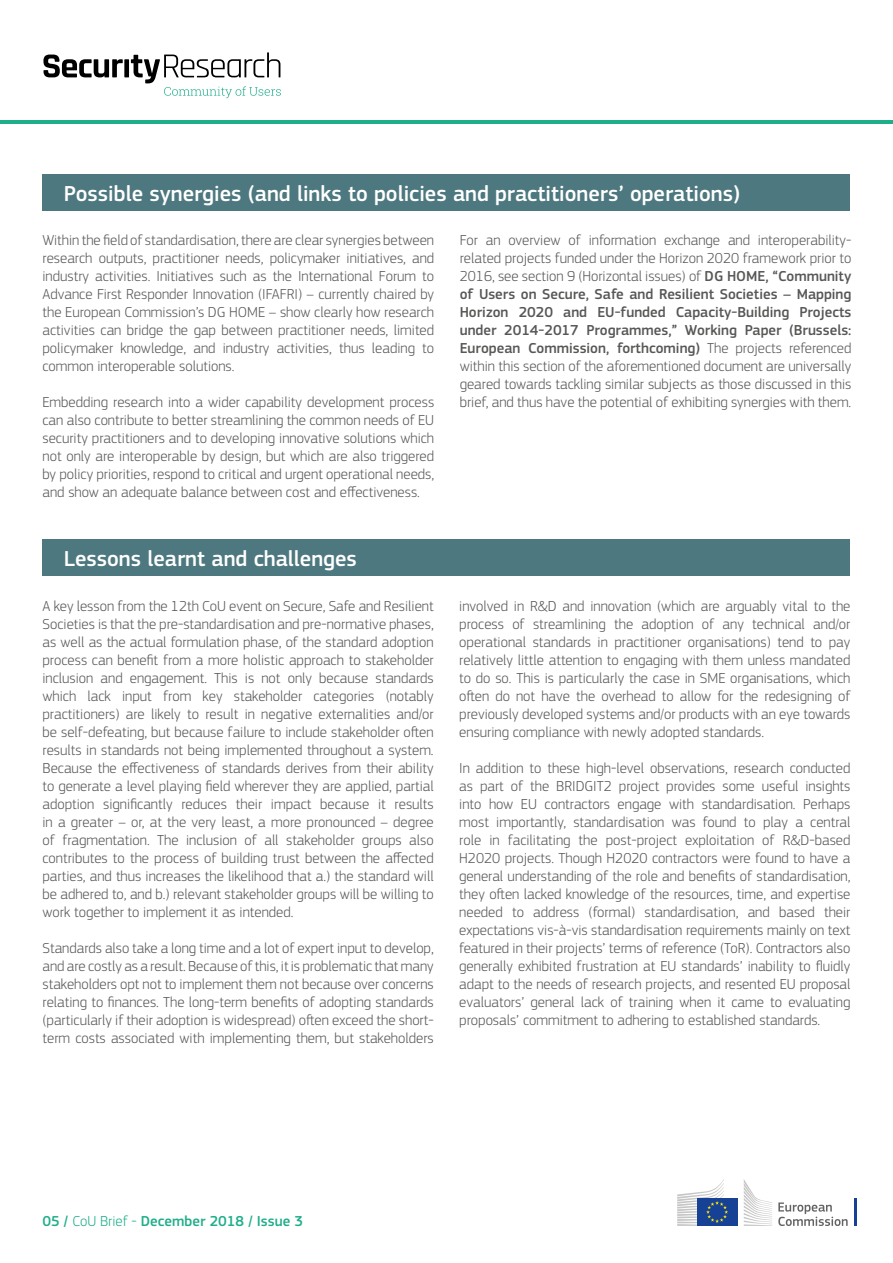
<style>
.page{position:relative;width:893px;height:1263px;background:#fff}
.page>*{position:absolute;margin:0;border:0;box-sizing:border-box;transform-origin:0 0}
.t1{font:500 22.5px "EC Square Sans Pro";color:#fff}
.t2{font:300 15px/18px "EC Square Sans Pro";color:#575756;text-align:justify}
.t3{font:500 15px "EC Square Sans Pro";color:#1fae8a}
.s1{font-weight:500}
.s2{font-weight:300}
</style>
<div class="page">
<hr style="left:0;top:120px;width:893px;height:3px;background:#1fae8a">
<svg style="left:43px;top:52px;width:238px;height:46px"></svg>
<svg style="left:778px;top:1202px;width:70px;height:24px"></svg>
<hr style="left:854px;top:1198px;width:2px;height:28px;background:#164194">
<svg style="left:744px;top:1180px;width:28px;height:46px"></svg>
<div style="left:697px;top:1198px;width:40px;height:28px;background:#164194"></div>
<svg style="left:677px;top:1179px;width:51px;height:47px"></svg>
<div style="left:43px;top:174px;width:807px;height:36px;background:#4e787f"></div>
<div style="left:43px;top:540px;width:807px;height:36px;background:#4e787f"></div>
<h1 class="t1" style="left:64px;top:180px;width:678px">Possible synergies (and links to policies and practitioners’ operations)</h1>
<p class="t2" style="left:43px;top:231px;width:393px">Within the field of standardisation, there are clear synergies between research outputs, practitioner needs, policymaker initiatives, and industry activities. Initiatives such as the International Forum to Advance First Responder Innovation (IFAFRI) – currently chaired by the European Commission’s DG HOME – show clearly how research activities can bridge the gap between practitioner needs, limited policymaker knowledge, and industry activities, thus leading to common interoperable solutions.</p>
<p class="t2" style="left:43px;top:393px;width:393px">Embedding research into a wider capability development process can also contribute to better streamlining the common needs of EU security practitioners and to developing innovative solutions which not only are interoperable by design, but which are also triggered by policy priorities, respond to critical and urgent operational needs, and show an adequate balance between cost and effectiveness.</p>
<h1 class="t1" style="left:64px;top:546px;width:295px">Lessons learnt and challenges</h1>
<p class="t2" style="left:43px;top:597px;width:393px">A key lesson from the 12th CoU event on Secure, Safe and Resilient Societies is that the pre-standardisation and pre-normative phases, as well as the actual formulation phase, of the standard adoption process can benefit from a more holistic approach to stakeholder inclusion and engagement. This is not only because standards which lack input from key stakeholder categories (notably practitioners) are likely to result in negative externalities and/or be self-defeating, but because failure to include stakeholder often results in standards not being implemented throughout a system.<br>Because the effectiveness of standards derives from their ability to generate a level playing field wherever they are applied, partial adoption significantly reduces their impact because it results in a greater – or, at the very least, a more pronounced – degree of fragmentation. The inclusion of all stakeholder groups also contributes to the process of building trust between the affected parties, and thus increases the likelihood that a.) the standard will be adhered to, and b.) relevant stakeholder groups will be willing to work together to implement it as intended.</p>
<p class="t2" style="left:43px;top:939px;width:393px">Standards also take a long time and a lot of expert input to develop, and are costly as a result. Because of this, it is problematic that many stakeholders opt not to implement them not because over concerns relating to finances. The long-term benefits of adopting standards (particularly if their adoption is widespread) often exceed the short&shy;term costs associated with implementing them, but stakeholders</p>
<p class="t2" style="left:460px;top:231px;width:393px">For an overview of information exchange and interoperability&shy;related projects funded under the Horizon 2020 framework prior to 2016, see section 9 (Horizontal issues) of <span class="s1">DG HOME, “Community of Users on Secure, Safe and Resilient Societies – Mapping Horizon 2020 and EU-funded Capacity-Building Projects under 2014-2017 Programmes,” Working Paper (Brussels:<br>European Commission, forthcoming)</span> The projects referenced within this section of the aforementioned document are universally geared towards tackling similar subjects as those discussed in this brief, and thus have the potential of exhibiting synergies with them.</p>
<p class="t2" style="left:459px;top:597px;width:393px">involved in R&amp;D and innovation (which are arguably vital to the process of streamlining the adoption of any technical and/or operational standards in practitioner organisations) tend to pay relatively little attention to engaging with them unless mandated to do so. This is particularly the case in SME organisations, which often do not have the overhead to allow for the redesigning of previously developed systems and/or products with an eye towards ensuring compliance with newly adopted standards.</p>
<p class="t2" style="left:459px;top:759px;width:393px">In addition to these high-level observations, research conducted as part of the BRIDGIT2 project provides some useful insights into how EU contractors engage with standardisation. Perhaps most importantly, standardisation was found to play a central role in facilitating the post-project exploitation of R&amp;D-based H2020 projects. Though H2020 contractors were found to have a general understanding of the role and benefits of standardisation, they often lacked knowledge of the resources, time, and expertise needed to address (formal) standardisation, and based their expectations vis-à-vis standardisation requirements mainly on text featured in their projects’ terms of reference (ToR). Contractors also generally exhibited frustration at EU standards’ inability to fluidly adapt to the needs of research projects, and resented EU proposal evaluators’ general lack of training when it came to evaluating proposals’ commitment to adhering to established standards.</p>
<p class="t3" style="left:43px;top:1212px;width:262px">05 / <span class="s2">CoU Brief -</span> December 2018 / Issue 3</p>
</div>
